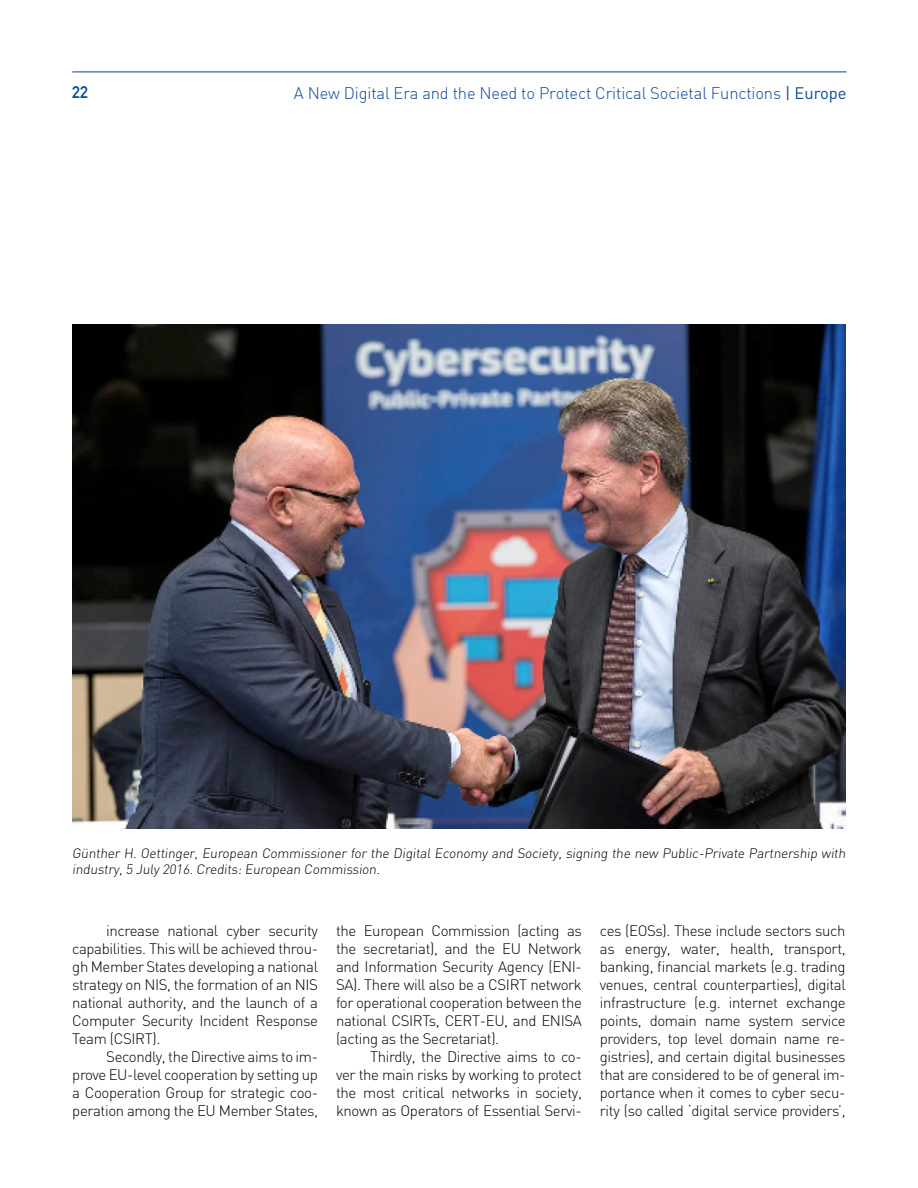
<style>
.page{position:relative;width:918px;height:1188px;background:#fff}
.page>*{position:absolute;margin:0;border:0;box-sizing:border-box;transform-origin:0 0}
.t1{font:300 16.5px "DI Nbek";letter-spacing:-.01em;color:#0d499c}
.t2{font:700 16.5px "DIN Alternate";color:#0d499c}
.t3{font:300 15px/18px "DIN";letter-spacing:-.025em;color:#000;text-align:justify}
.t4{font:300 13.5px/16.2px "DIN";color:#000}
.s1{font-family:"DIN";font-weight:400}
</style>
<div class="page">
<img style="left:72px;top:324px;width:774px;height:505px">
<hr style="left:72px;top:71px;width:775px;height:1px;background:#0d499c">
<p class="t2" style="left:72px;top:80px;width:17px">22</p>
<p class="t1" style="left:294px;top:83px;width:554px">A New Digital Era and the Need to Protect Critical Societal Functions <span class="s1">| Europe</span></p>
<p class="t4" style="left:72px;top:845px;width:777px">Günther H. Oettinger, European Commissioner for the Digital Economy and Society, signing the new Public-Private Partnership with industry, 5 July 2016. Credits: European Commission.</p>
<p class="t3" style="left:72px;top:922px;width:247px;text-indent:34px">increase national cyber security capabilities. This will be achieved throu&shy;gh Member States developing a national strategy on NIS, the formation of an NIS national authority, and the launch of a Computer Security Incident Response Team (CSIRT).</p>
<p class="t3" style="left:72px;top:1048px;width:247px;text-indent:34px">Secondly, the Directive aims to im&shy;prove EU-level cooperation by setting up a Cooperation Group for strategic coo&shy;peration among the EU Member States,</p>
<p class="t3" style="left:336px;top:922px;width:247px">the European Commission (acting as the secretariat), and the EU Network and Information Security Agency (ENI-SA). There will also be a CSIRT network for operational cooperation between the national CSIRTs, CERT-EU, and ENISA (acting as the Secretariat).</p>
<p class="t3" style="left:336px;top:1048px;width:247px;text-indent:34px">Thirdly, the Directive aims to co&shy;ver the main risks by working to protect the most critical networks in society, known as Operators of Essential Servi-</p>
<p class="t3" style="left:600px;top:922px;width:247px">ces (EOSs). These include sectors such as energy, water, health, transport, banking, financial markets (e.g. trading venues, central counterparties), digital infrastructure (e.g. internet exchange points, domain name system service providers, top level domain name re&shy;gistries), and certain digital businesses that are considered to be of general im&shy;portance when it comes to cyber secu&shy;rity (so called ‘digital service providers’,</p>
</div>
